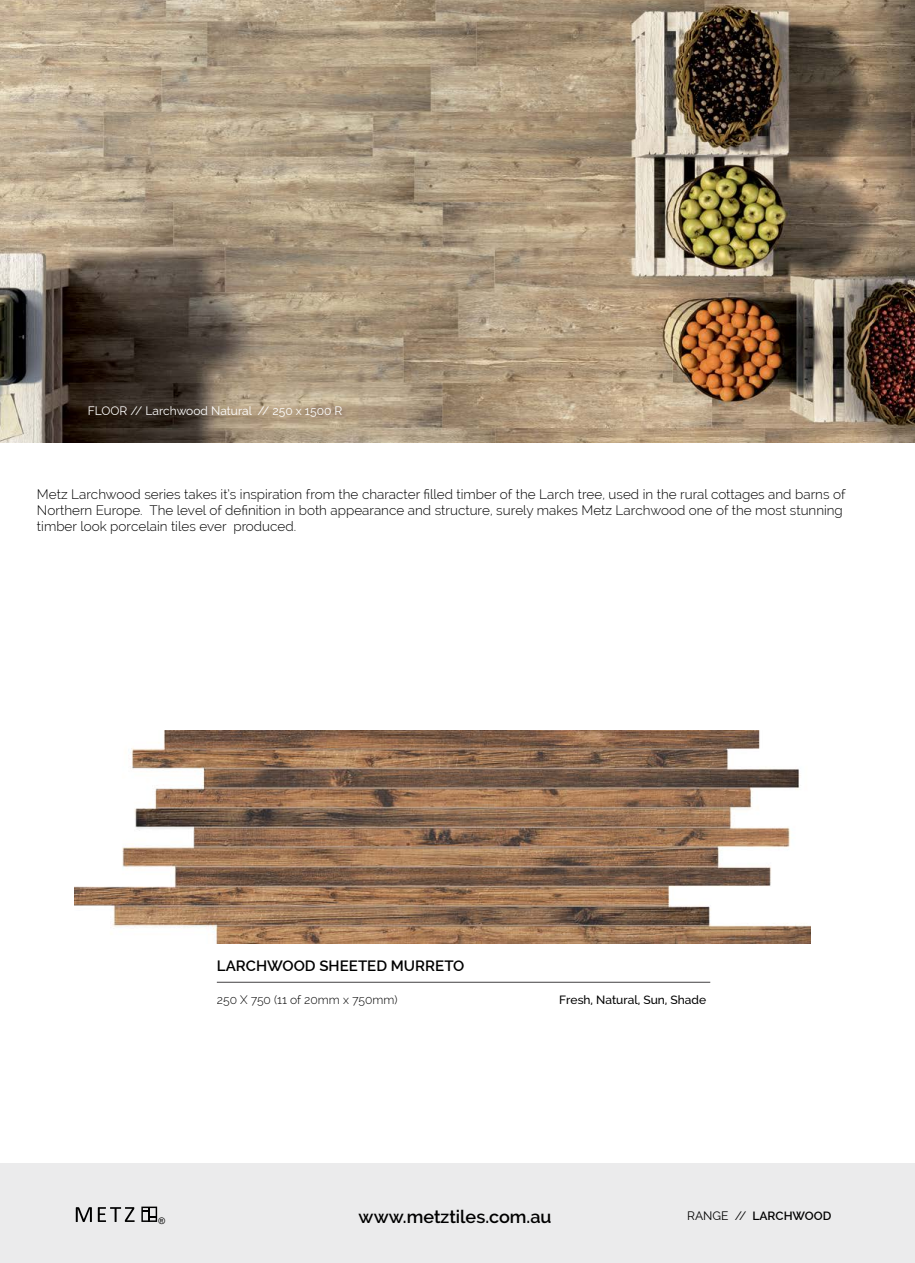
<style>
.page{position:relative;width:915px;height:1263px;background:#fff}
.page>*{position:absolute;margin:0;border:0;box-sizing:border-box;transform-origin:0 0}
.t1{font:600 18px "Raleway";color:#000}
.t2{font:600 15px "Raleway";color:#000}
.t3{font:300 13.5px/16.2px "Raleway";color:#000}
.t4{font:12px "Raleway";color:#fff}
.t5{font:300 12px "Raleway";color:#000}
.t6{font:500 12px "Raleway";color:#000}
.t7{font:600 12px "Raleway";color:#000}
.t8{font:9px "Arial";color:#000}
.s1{font-weight:400}
</style>
<div class="page">
<div style="left:0;top:1163px;width:914px;height:100px;background:#ebebec"></div>
<svg style="left:141px;top:1206px;width:16px;height:16px"></svg>
<svg style="left:76px;top:1207px;width:16px;height:15px"></svg>
<svg style="left:98px;top:1207px;width:37px;height:15px"></svg>
<img style="left:0;top:0;width:914px;height:442px">
<hr style="left:217px;top:982px;width:493px;height:1px;background:#414042">
<img style="left:75px;top:731px;width:735px;height:212px">
<p class="t4" style="left:88px;top:403px;width:256px">FLOOR // Larchwood Natural // 250 x 1500 R</p>
<p class="t3" style="left:37px;top:486px;width:809px">Metz Larchwood series takes it’s inspiration from the character filled timber of the Larch tree, used in the rural cottages and barns of<br>Northern Europe. The level of definition in both appearance and structure, surely makes Metz Larchwood one of the most stunning timber look porcelain tiles ever produced.</p>
<p class="t2" style="left:217px;top:957px;width:249px">LARCHWOOD SHEETED MURRETO</p>
<p class="t5" style="left:217px;top:993px;width:182px">250 X 750 (11 of 20mm x 750mm)</p>
<p class="t6" style="left:559px;top:993px;width:148px">Fresh, Natural, Sun, Shade</p>
<p class="t8" style="left:158px;top:1214px;width:8px">®</p>
<h1 class="t1" style="left:358px;top:1206px;width:194px">www.metztiles.com.au</h1>
<p class="t7" style="left:687px;top:1209px;width:146px"><span class="s1">RANGE //</span> LARCHWOOD</p>
</div>
